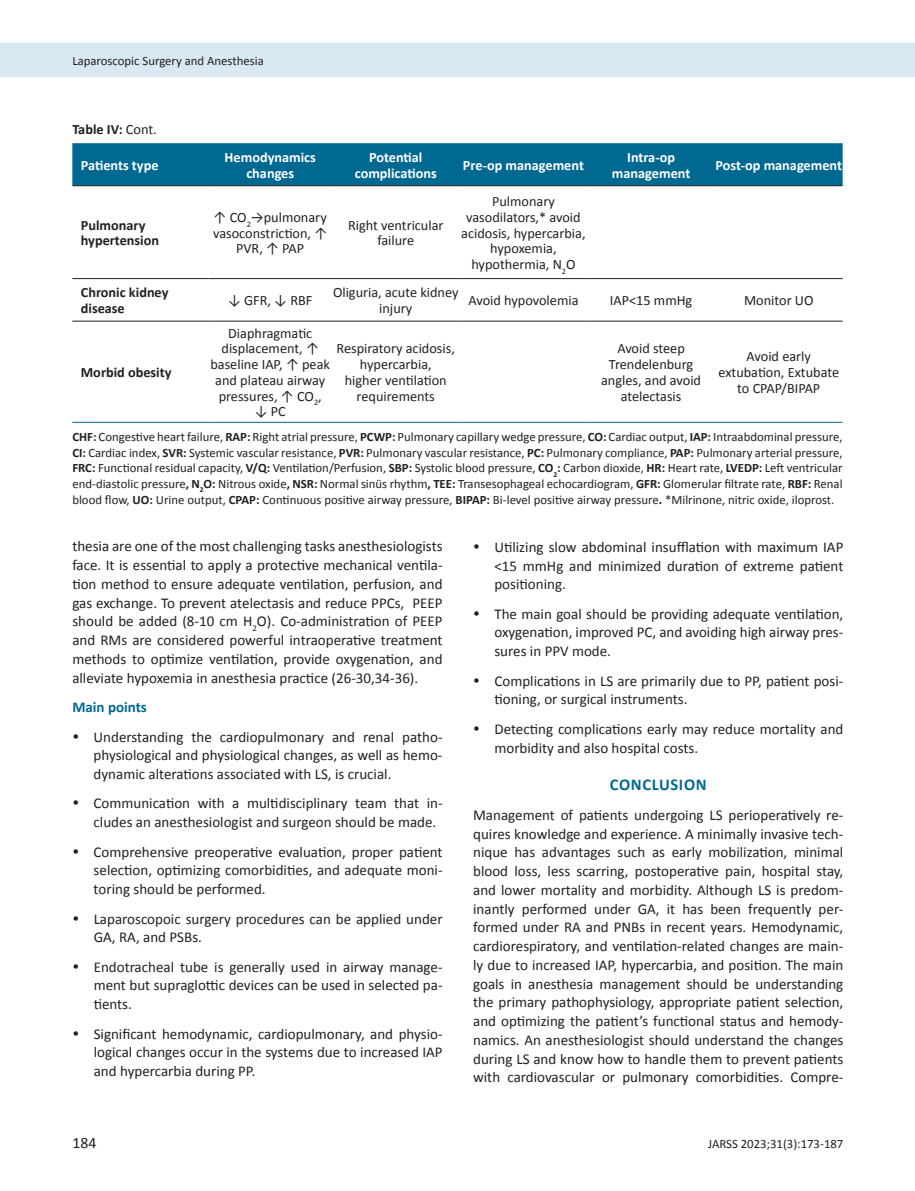
<style>
.page{position:relative;width:915px;height:1191px;background:#fff}
.page>*{position:absolute;margin:0;border:0;box-sizing:border-box;transform-origin:0 0}
.t1{font:700 16.5px "Calibri";letter-spacing:.04em;color:#006991}
.t2{font:15.75px "Calibri";color:#231f20}
.t3{font:15px/18.8px "Calibri";color:#231f20;text-align:justify}
.t4{font:700 15px "Calibri";color:#006991}
.t5{font:14.25px/15.8px "Calibri";color:#231f20;text-align:center}
.t6{font:700 14.25px/15.8px "Calibri";color:#fff;text-align:center}
.t7{font:700 14.25px/15.8px "Calibri";color:#231f20}
.t8{font:12.75px/15.8px "Calibri";color:#231f20;text-align:justify}
.s1{font-weight:400}
.s2{font-weight:700}
</style>
<div class="page">
<div style="left:0;top:43px;width:914px;height:34px;background:#d8e9f1"></div>
<div style="left:72px;top:143px;width:770px;height:42px;background:#006991"></div>
<hr style="left:72px;top:185px;width:136px;height:1px;background:#231f20">
<hr style="left:208px;top:185px;width:124px;height:1px;background:#231f20">
<hr style="left:332px;top:185px;width:127px;height:1px;background:#231f20">
<hr style="left:459px;top:185px;width:128px;height:1px;background:#231f20">
<hr style="left:587px;top:185px;width:127px;height:1px;background:#231f20">
<hr style="left:714px;top:185px;width:128px;height:1px;background:#231f20">
<hr style="left:72px;top:278px;width:136px;height:1px;background:#231f20">
<hr style="left:208px;top:278px;width:124px;height:1px;background:#231f20">
<hr style="left:332px;top:278px;width:127px;height:1px;background:#231f20">
<hr style="left:459px;top:278px;width:128px;height:1px;background:#231f20">
<hr style="left:587px;top:278px;width:127px;height:1px;background:#231f20">
<hr style="left:714px;top:278px;width:128px;height:1px;background:#231f20">
<hr style="left:72px;top:321px;width:136px;height:1px;background:#231f20">
<hr style="left:208px;top:321px;width:124px;height:1px;background:#231f20">
<hr style="left:332px;top:321px;width:127px;height:1px;background:#231f20">
<hr style="left:459px;top:321px;width:128px;height:1px;background:#231f20">
<hr style="left:587px;top:321px;width:127px;height:1px;background:#231f20">
<hr style="left:714px;top:321px;width:128px;height:1px;background:#231f20">
<hr style="left:72px;top:422px;width:136px;height:1px;background:#006991">
<hr style="left:208px;top:422px;width:124px;height:1px;background:#006991">
<hr style="left:332px;top:422px;width:127px;height:1px;background:#006991">
<hr style="left:459px;top:422px;width:128px;height:1px;background:#006991">
<hr style="left:587px;top:422px;width:127px;height:1px;background:#006991">
<hr style="left:714px;top:422px;width:128px;height:1px;background:#006991">
<p class="t8" style="left:72px;top:52px;width:193px">Laparoscopic Surgery and Anesthesia</p>
<p class="t7" style="left:72px;top:121px;width:86px">Table IV: <span class="s1">Cont.</span></p>
<p class="t6" style="left:81px;top:157px;width:79px">Patients type</p>
<p class="t6" style="left:224px;top:149px;width:93px">Hemodynamics changes</p>
<p class="t6" style="left:354px;top:149px;width:83px">Potential complications</p>
<p class="t6" style="left:463px;top:157px;width:122px">Pre-op management</p>
<p class="t6" style="left:611px;top:149px;width:80px">Intra-op management</p>
<p class="t6" style="left:715px;top:157px;width:128px">Post-op management</p>
<p class="t7" style="left:81px;top:217px;width:80px">Pulmonary hypertension</p>
<p class="t5" style="left:213px;top:209px;width:116px">↑ CO<sub>2</sub>→pulmonary vasoconstriction, ↑<br>PVR, ↑ PAP</p>
<p class="t5" style="left:348px;top:217px;width:97px">Right ventricular failure</p>
<p class="t5" style="left:461px;top:193px;width:126px">Pulmonary vasodilators,* avoid acidosis, hypercarbia, hypoxemia, hypothermia, N<sub>2</sub>O</p>
<p class="t7" style="left:81px;top:285px;width:89px">Chronic kidney disease</p>
<p class="t5" style="left:228px;top:293px;width:86px">↓ GFR, ↓ RBF</p>
<p class="t5" style="left:333px;top:285px;width:127px">Oliguria, acute kidney injury</p>
<p class="t5" style="left:468px;top:293px;width:112px">Avoid hypovolemia</p>
<p class="t5" style="left:609px;top:293px;width:84px">IAP&lt;15 mmHg</p>
<p class="t5" style="left:743px;top:293px;width:71px">Monitor UO</p>
<p class="t5" style="left:210px;top:325px;width:121px">Diaphragmatic displacement, ↑ baseline IAP, ↑ peak and plateau airway pressures, ↑ CO<sub>2</sub>,<br>↓ PC</p>
<p class="t5" style="left:336px;top:341px;width:120px">Respiratory acidosis, hypercarbia,<br>higher ventilation requirements</p>
<p class="t5" style="left:601px;top:341px;width:101px">Avoid steep<br>Trendelenburg angles, and avoid atelectasis</p>
<p class="t5" style="left:718px;top:349px;width:122px">Avoid early extubation, Extubate to CPAP/BIPAP</p>
<p class="t8" style="left:72px;top:429px;width:771px"><span class="s2">CHF:</span> Congestive heart failure, <span class="s2">RAP:</span> Right atrial pressure, <span class="s2">PCWP:</span> Pulmonary capillary wedge pressure, <span class="s2">CO:</span> Cardiac output, <span class="s2">IAP:</span> Intraabdominal pressure, <span class="s2">CI:</span> Cardiac index, <span class="s2">SVR:</span> Systemic vascular resistance, <span class="s2">PVR:</span> Pulmonary vascular resistance, <span class="s2">PC:</span> Pulmonary compliance, <span class="s2">PAP:</span> Pulmonary arterial pressure, <span class="s2">FRC:</span> Functional residual capacity, <span class="s2">V/Q:</span> Ventilation/Perfusion, <span class="s2">SBP:</span> Systolic blood pressure, <span class="s2">CO</span><sub>2</sub><span class="s2">:</span> Carbon dioxide, <span class="s2">HR:</span> Heart rate, <span class="s2">LVEDP:</span> Left ventricular end-diastolic pressure<span class="s2">, N</span><sub>2</sub><span class="s2">O:</span> Nitrous oxide<span class="s2">, NSR:</span> Normal sinüs rhythm<span class="s2">, TEE:</span> Transesophageal echocardiogram, <span class="s2">GFR:</span> Glomerular filtrate rate, <span class="s2">RBF:</span> Renal blood flow, <span class="s2">UO:</span> Urine output, <span class="s2">CPAP:</span> Continuous positive airway pressure, <span class="s2">BIPAP:</span> Bi-level positive airway pressure<span class="s2">.</span> *Milrinone, nitric oxide, iloprost.</p>
<p class="t7" style="left:81px;top:364px;width:92px">Morbid obesity</p>
<p class="t3" style="left:72px;top:537px;width:371px">thesia are one of the most challenging tasks anesthesiologists face. It is essential to apply a protective mechanical ventila&shy;tion method to ensure adequate ventilation, perfusion, and gas exchange. To prevent atelectasis and reduce PPCs, PEEP should be added (8-10 cm H<sub>2</sub>O). Co-administration of PEEP and RMs are considered powerful intraoperative treatment methods to optimize ventilation, provide oxygenation, and alleviate hypoxemia in anesthesia practice (26-30,34-36).</p>
<p class="t4" style="left:72px;top:697px;width:76px">Main points</p>
<p class="t3" style="left:94px;top:727px;width:350px;text-indent:-21px">• Understanding the cardiopulmonary and renal patho&shy;physiological and physiological changes, as well as hemo&shy;dynamic alterations associated with LS, is crucial.</p>
<p class="t3" style="left:94px;top:794px;width:350px;text-indent:-21px">• Communication with a multidisciplinary team that in&shy;cludes an anesthesiologist and surgeon should be made.</p>
<p class="t3" style="left:94px;top:842px;width:350px;text-indent:-21px">• Comprehensive preoperative evaluation, proper patient selection, optimizing comorbidities, and adequate moni&shy;toring should be performed.</p>
<p class="t3" style="left:94px;top:909px;width:350px;text-indent:-21px">• Laparoscopoic surgery procedures can be applied under<br>GA, RA, and PSBs.</p>
<p class="t3" style="left:94px;top:957px;width:350px;text-indent:-21px">• Endotracheal tube is generally used in airway manage&shy;ment but supraglottic devices can be used in selected pa&shy;tients.</p>
<p class="t3" style="left:94px;top:1024px;width:350px;text-indent:-21px">• Significant hemodynamic, cardiopulmonary, and physio&shy;logical changes occur in the systems due to increased IAP and hypercarbia during PP.</p>
<p class="t2" style="left:72px;top:1133px;width:25px">184</p>
<p class="t3" style="left:494px;top:537px;width:350px;text-indent:-21px">• Utilizing slow abdominal insufflation with maximum IAP &lt;15 mmHg and minimized duration of extreme patient positioning.</p>
<p class="t3" style="left:494px;top:604px;width:350px;text-indent:-21px">• The main goal should be providing adequate ventilation, oxygenation, improved PC, and avoiding high airway pres&shy;sures in PPV mode.</p>
<p class="t3" style="left:494px;top:671px;width:350px;text-indent:-21px">• Complications in LS are primarily due to PP, patient posi&shy;tioning, or surgical instruments.</p>
<p class="t3" style="left:494px;top:719px;width:350px;text-indent:-21px">• Detecting complications early may reduce mortality and morbidity and also hospital costs.</p>
<p class="t1" style="left:609px;top:774px;width:98px">CONCLUSION</p>
<p class="t3" style="left:473px;top:805px;width:371px">Management of patients undergoing LS perioperatively re&shy;quires knowledge and experience. A minimally invasive tech&shy;nique has advantages such as early mobilization, minimal blood loss, less scarring, postoperative pain, hospital stay, and lower mortality and morbidity. Although LS is predom&shy;inantly performed under GA, it has been frequently per&shy;formed under RA and PNBs in recent years. Hemodynamic, cardiorespiratory, and ventilation-related changes are main&shy;ly due to increased IAP, hypercarbia, and position. The main goals in anesthesia management should be understanding the primary pathophysiology, appropriate patient selection, and optimizing the patient’s functional status and hemody&shy;namics. An anesthesiologist should understand the changes during LS and know how to handle them to prevent patients with cardiovascular or pulmonary comorbidities. Compre-</p>
<p class="t8" style="left:708px;top:1136px;width:137px">JARSS 2023;31(3):173-187</p>
</div>
